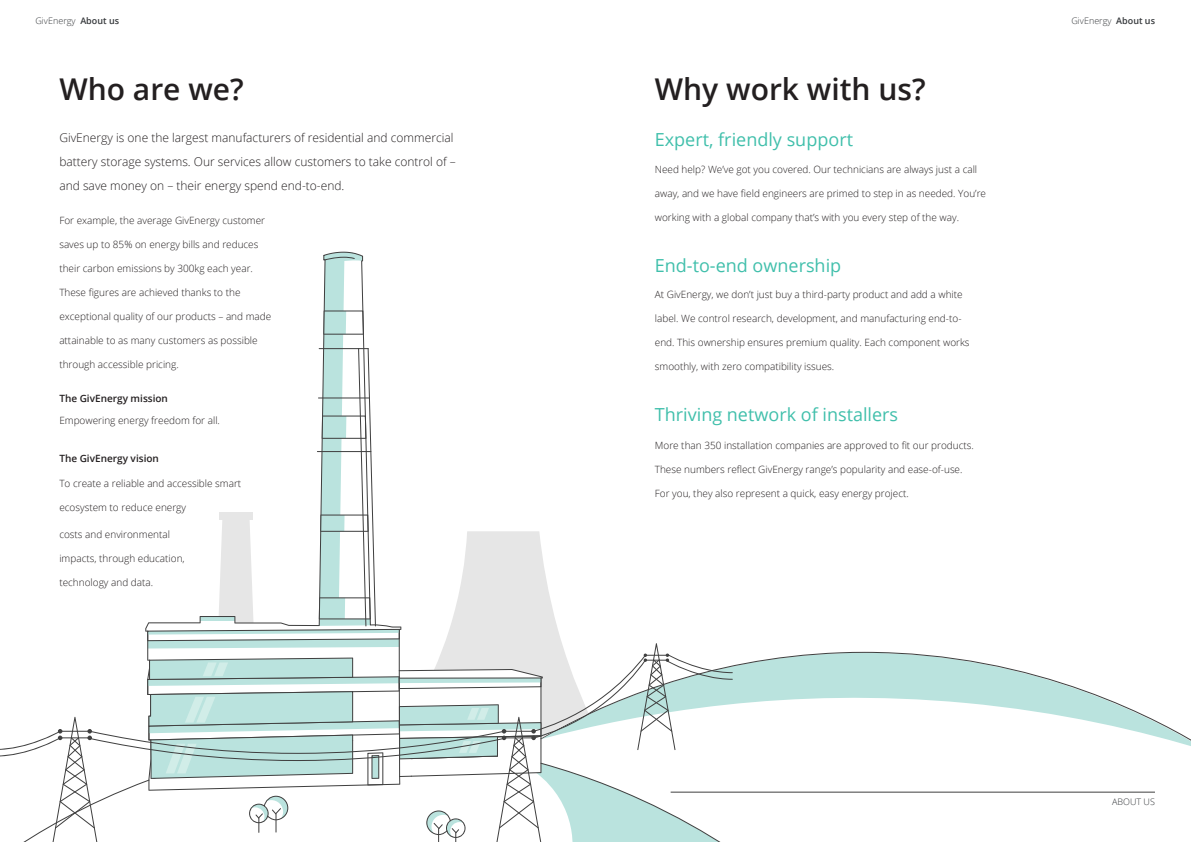
<style>
.page{position:relative;width:1191px;height:842px;background:#fff}
.page>*{position:absolute;margin:0;border:0;box-sizing:border-box;transform-origin:0 0}
.t1{font:600 30px "Open Sans";color:#231f20}
.t2{font:18px "Open Sans";color:#40bfab}
.t3{font:300 12px/24px "Open Sans";color:#231f20}
.t4{font:300 10px "Open Sans";color:#231f20}
.t5{font:600 10px "Open Sans";color:#231f20}
.t6{font:300 9px "Open Sans";color:#36393c}
.s1{font-weight:600}
</style>
<div class="page">
<svg style="left:780px;top:652px;width:411px;height:94px"></svg>
<svg style="left:0;top:251px;width:780px;height:591px"></svg>
<hr style="left:670px;top:792px;width:485px;height:1px;background:#404040">
<p class="t6" style="left:35px;top:15px;width:85px">GivEnergy <span class="s1">About us</span></p>
<p class="t1" style="left:59px;top:68px;width:186px">Who are we?</p>
<p class="t3" style="left:59px;top:125px;width:398px">GivEnergy is one the largest manufacturers of residential and commercial battery storage systems. Our services allow customers to take control of – and save money on – their energy spend end-to-end.</p>
<p class="t4" style="left:59px;top:213px;width:207px">For example, the average GivEnergy customer</p>
<p class="t4" style="left:59px;top:237px;width:201px">saves up to 85% on energy bills and reduces</p>
<p class="t4" style="left:59px;top:261px;width:195px">their carbon emissions by 300kg each year.</p>
<p class="t4" style="left:59px;top:285px;width:183px">These figures are achieved thanks to the</p>
<p class="t4" style="left:59px;top:309px;width:213px">exceptional quality of our products – and made</p>
<p class="t4" style="left:59px;top:333px;width:200px">attainable to as many customers as possible</p>
<p class="t4" style="left:59px;top:357px;width:121px">through accessible pricing.</p>
<p class="t5" style="left:59px;top:391px;width:110px">The GivEnergy mission</p>
<p class="t4" style="left:59px;top:414px;width:162px">Empowering energy freedom for all.</p>
<p class="t5" style="left:59px;top:451px;width:101px">The GivEnergy vision</p>
<p class="t4" style="left:59px;top:477px;width:183px">To create a reliable and accessible smart</p>
<p class="t4" style="left:59px;top:501px;width:128px">ecosystem to reduce energy</p>
<p class="t4" style="left:59px;top:527px;width:112px">costs and environmental</p>
<p class="t4" style="left:59px;top:551px;width:127px">impacts, through education,</p>
<p class="t4" style="left:59px;top:575px;width:95px">technology and data.</p>
<p class="t1" style="left:655px;top:68px;width:272px">Why work with us?</p>
<p class="t2" style="left:655px;top:127px;width:200px">Expert, friendly support</p>
<p class="t4" style="left:655px;top:162px;width:324px">Need help? We’ve got you covered. Our technicians are always just a call</p>
<p class="t4" style="left:655px;top:186px;width:333px">away, and we have field engineers are primed to step in as needed. You’re</p>
<p class="t4" style="left:655px;top:210px;width:306px">working with a global company that’s with you every step of the way.</p>
<p class="t2" style="left:655px;top:253px;width:188px">End-to-end ownership</p>
<p class="t4" style="left:655px;top:288px;width:309px">At GivEnergy, we don’t just buy a third-party product and add a white</p>
<p class="t4" style="left:655px;top:312px;width:308px">label. We control research, development, and manufacturing end-to-</p>
<p class="t4" style="left:655px;top:336px;width:316px">end. This ownership ensures premium quality. Each component works</p>
<p class="t4" style="left:655px;top:360px;width:181px">smoothly, with zero compatibility issues.</p>
<p class="t2" style="left:655px;top:402px;width:245px">Thriving network of installers</p>
<p class="t4" style="left:655px;top:438px;width:320px">More than 350 installation companies are approved to fit our products.</p>
<p class="t4" style="left:655px;top:462px;width:309px">These numbers reflect GivEnergy range’s popularity and ease-of-use.</p>
<p class="t4" style="left:655px;top:486px;width:255px">For you, they also represent a quick, easy energy project.</p>
<p class="t6" style="left:1071px;top:15px;width:85px">GivEnergy <span class="s1">About us</span></p>
<p class="t6" style="left:1112px;top:796px;width:44px">ABOUT US</p>
</div>
